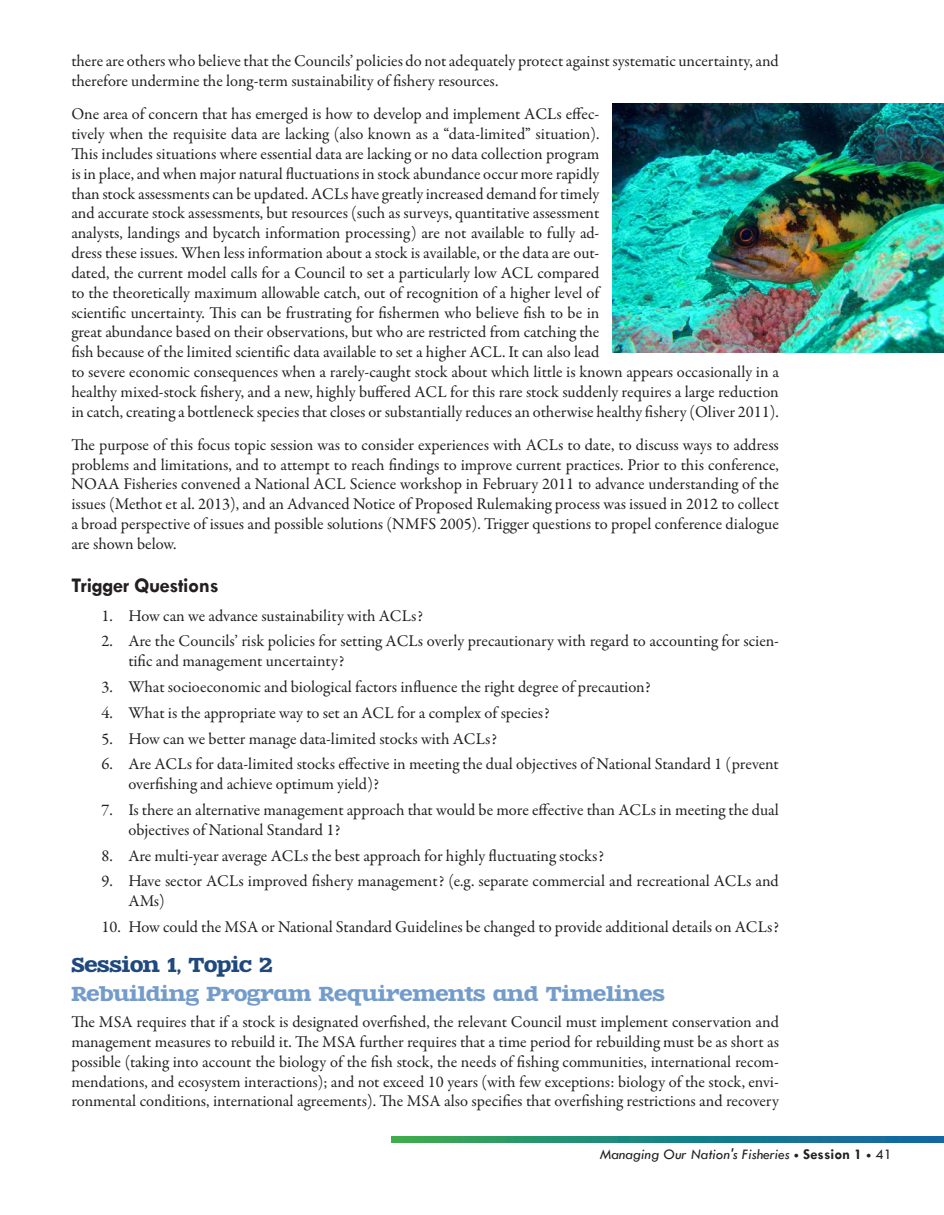
<style>
.page{position:relative;width:944px;height:1215px;background:#fff}
.page>*{position:absolute;margin:0;border:0;box-sizing:border-box;transform-origin:0 0}
.Discussion_Summary_p{font:700 21px "Tw Cen";letter-spacing:-.02em;color:#231f20}
.Header_3_lighter_blu{font:19.5px "Zantroke";letter-spacing:-.01em;color:#749ccb}
.Header_3{font:19.5px "Zantroke";letter-spacing:-.015em;color:#1f497d}
.t1{font:16.5px/19.8px "Garamond Premr Pro";color:#231f20}
.t2{font:16.5px "Garamond Premr Pro";letter-spacing:.02em;color:#231f20}
.t3{font:italic 15px "Tw Cen";color:#231f20}
.s1{font-weight:700;font-style:normal}
.s2{font-style:normal}
</style>
<div class="page">
<svg style="left:391px;top:1136px;width:553px;height:6px;background:#20857f"></svg>
<img style="left:613px;top:103px;width:331px;height:249px">
<p class="t1" style="left:71px;top:52px;width:709px">there are others who believe that the Councils’ policies do not adequately protect against systematic uncertainty, and therefore undermine the long-term sustainability of fishery resources.</p>
<p class="t1" style="left:71px;top:105px;width:709px">One area of concern that has emerged is how to develop and implement ACLs effec-<br>tively when the requisite data are lacking (also known as a “data-limited” situation).<br>This includes situations where essential data are lacking or no data collection program<br>is in place, and when major natural fluctuations in stock abundance occur more rapidly<br>than stock assessments can be updated. ACLs have greatly increased demand for timely<br>and accurate stock assessments, but resources (such as surveys, quantitative assessment<br>analysts, landings and bycatch information processing) are not available to fully ad-<br>dress these issues. When less information about a stock is available, or the data are out-<br>dated, the current model calls for a Council to set a particularly low ACL compared<br>to the theoretically maximum allowable catch, out of recognition of a higher level of<br>scientific uncertainty. This can be frustrating for fishermen who believe fish to be in<br>great abundance based on their observations, but who are restricted from catching the<br>fish because of the limited scientific data available to set a higher ACL. It can also lead<br>to severe economic consequences when a rarely-caught stock about which little is known appears occasionally in a healthy mixed-stock fishery, and a new, highly buffered ACL for this rare stock suddenly requires a large reduction in catch, creating a bottleneck species that closes or substantially reduces an otherwise healthy fishery (Oliver 2011).</p>
<p class="t1" style="left:71px;top:435px;width:709px;text-align:justify">The purpose of this focus topic session was to consider experiences with ACLs to date, to discuss ways to address problems and limitations, and to attempt to reach findings to improve current practices. Prior to this conference, NOAA Fisheries convened a National ACL Science workshop in February 2011 to advance understanding of the issues (Methot et al. 2013), and an Advanced Notice of Proposed Rulemaking process was issued in 2012 to collect a broad perspective of issues and possible solutions (NMFS 2005). Trigger questions to propel conference dialogue are shown below.</p>
<p class="Discussion_Summary_p" style="left:71px;top:572px;width:149px">Trigger Questions</p>
<p class="t1" style="left:101px;top:605px;width:323px">1. How can we advance sustainability with ACLs?</p>
<p class="t1" style="left:128px;top:631px;width:652px;text-indent:-27px">2. Are the Councils’ risk policies for setting ACLs overly precautionary with regard to accounting for scien&shy;tific and management uncertainty?</p>
<p class="t1" style="left:101px;top:677px;width:551px">3. What socioeconomic and biological factors influence the right degree of precaution?</p>
<p class="t2" style="left:101px;top:702px;width:450px">4. What is the appropriate way to set an ACL for a complex of species?</p>
<p class="t1" style="left:101px;top:728px;width:397px">5. How can we better manage data-limited stocks with ACLs?</p>
<p class="t1" style="left:128px;top:754px;width:652px;text-indent:-27px">6. Are ACLs for data-limited stocks effective in meeting the dual objectives of National Standard 1 (prevent overfishing and achieve optimum yield)?</p>
<p class="t1" style="left:128px;top:800px;width:652px;text-indent:-27px">7. Is there an alternative management approach that would be more effective than ACLs in meeting the dual objectives of National Standard 1?</p>
<p class="t1" style="left:101px;top:845px;width:504px">8. Are multi-year average ACLs the best approach for highly fluctuating stocks?</p>
<p class="t1" style="left:128px;top:871px;width:652px;text-indent:-27px">9. Have sector ACLs improved fishery management? (e.g. separate commercial and recreational ACLs and<br>AMs)</p>
<p class="t1" style="left:101px;top:917px;width:679px">10. How could the MSA or National Standard Guidelines be changed to provide additional details on ACLs?</p>
<p class="Header_3" style="left:71px;top:951px;width:203px">Session 1, Topic 2</p>
<p class="Header_3_lighter_blu" style="left:71px;top:981px;width:595px">Rebuilding Program Requirements and Timelines</p>
<p class="t1" style="left:71px;top:1012px;width:709px;text-align:justify">The MSA requires that if a stock is designated overfished, the relevant Council must implement conservation and management measures to rebuild it. The MSA further requires that a time period for rebuilding must be as short as possible (taking into account the biology of the fish stock, the needs of fishing communities, international recom&shy;mendations, and ecosystem interactions); and not exceed 10 years (with few exceptions: biology of the stock, envi&shy;ronmental conditions, international agreements). The MSA also specifies that overfishing restrictions and recovery</p>
<p class="t3" style="left:600px;top:1145px;width:294px">Managing Our Nation's Fisheries • <span class="s1">Session 1</span> • <span class="s2">41</span></p>
</div>
